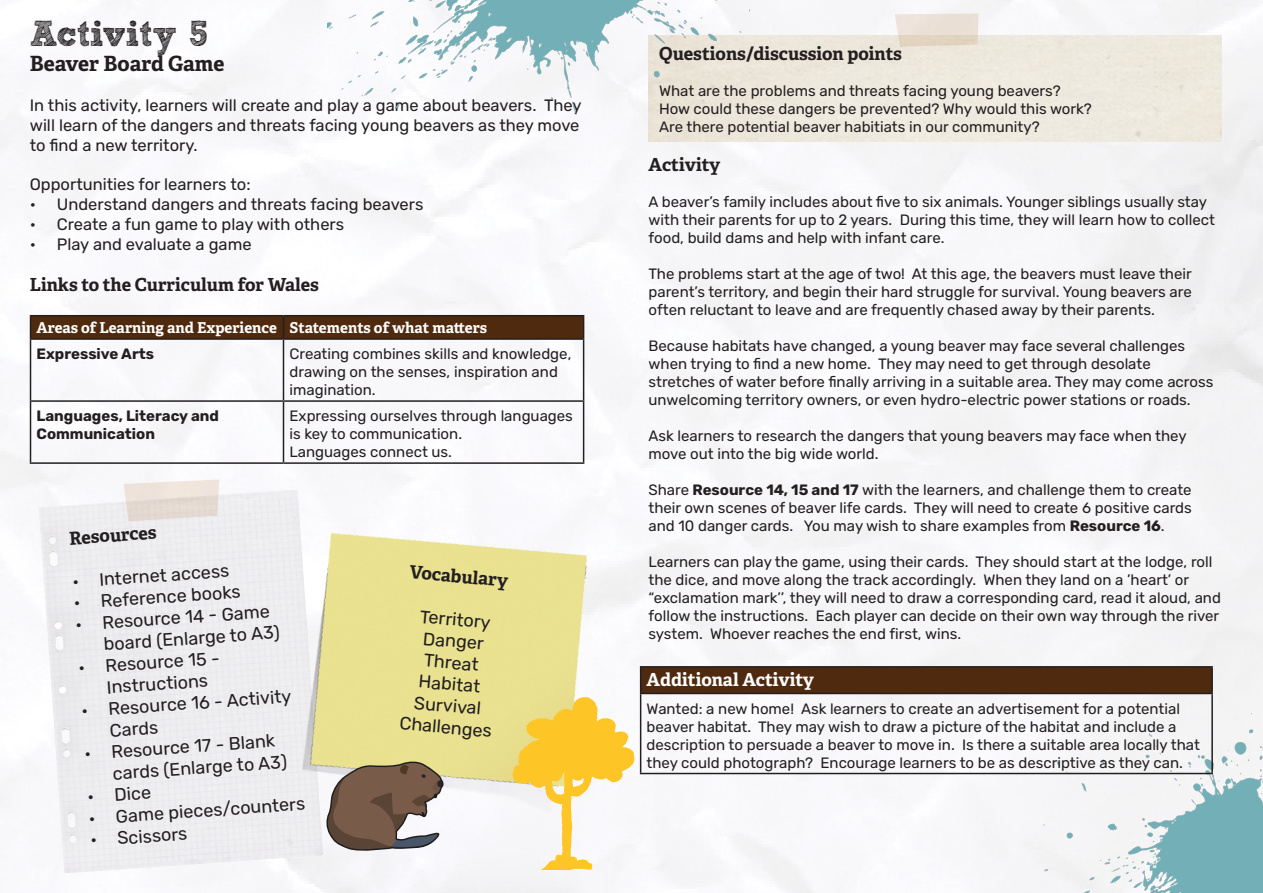
<style>
.page{position:relative;width:1263px;height:893px;background:#fff}
.page>*{position:absolute;margin:0;border:0;box-sizing:border-box;transform-origin:0 0}
.t1{font:36px "Sketch Rockwell";color:#231f20}
.t2{font:700 21px "Adelle";letter-spacing:-.005em;color:#231f20}
.t3{font:18px/21.6px "Rubik";color:#231f20}
.t4{font:700 18px "Adelle";color:#231f20}
.t5{font:700 18px "Adelle";color:#fff}
.t6{font:16.5px/19.8px "Rubik";color:#231f20}
.t7{font:15px/18px "Rubik";color:#231f20}
.t8{font:700 15px "Adelle";color:#fff}
.t9{font:700 15px/18px "Rubik";color:#231f20}
.s1{font-weight:700}
</style>
<div class="page">
<hr style="left:30px;top:315px;width:253px;height:1px;background:#231f20">
<hr style="left:283px;top:315px;width:301px;height:1px;background:#231f20">
<div style="left:30px;top:316px;width:554px;height:22px;background:#4f2a0f"></div>
<hr style="left:30px;top:338px;width:253px;height:2px;background:#231f20">
<hr style="left:30px;top:340px;width:1px;height:60px;background:#231f20">
<hr style="left:283px;top:338px;width:301px;height:2px;background:#231f20">
<hr style="left:283px;top:340px;width:1px;height:60px;background:#231f20">
<hr style="left:583px;top:340px;width:1px;height:60px;background:#231f20">
<hr style="left:30px;top:400px;width:253px;height:2px;background:#231f20">
<hr style="left:30px;top:402px;width:1px;height:60px;background:#231f20">
<hr style="left:283px;top:400px;width:301px;height:2px;background:#231f20">
<hr style="left:283px;top:402px;width:1px;height:60px;background:#231f20">
<hr style="left:583px;top:402px;width:1px;height:60px;background:#231f20">
<hr style="left:30px;top:462px;width:253px;height:2px;background:#231f20">
<hr style="left:283px;top:462px;width:301px;height:2px;background:#231f20">
<div style="left:648px;top:36px;width:573px;height:105px;background:#ede9dd"></div>
<img style="left:327px;top:0;width:423px;height:131px">
<svg style="left:124px;top:479px;width:95px;height:42px"></svg>
<img style="left:273px;top:486px;width:346px;height:360px">
<svg style="left:324px;top:760px;width:120px;height:93px"></svg>
<svg style="left:895px;top:14px;width:83px;height:33px"></svg>
<img style="left:1039px;top:714px;width:224px;height:179px">
<div style="left:641px;top:667px;width:571px;height:26px;background:#4f2a0f"></div>
<hr style="left:640px;top:666px;width:573px;height:2px;background:#231f20">
<svg style="left:512px;top:668px;width:129px;height:202px"></svg>
<hr style="left:1211px;top:668px;width:2px;height:25px;background:#231f20">
<hr style="left:640px;top:693px;width:573px;height:1px;background:#231f20">
<hr style="left:640px;top:694px;width:1px;height:79px;background:#231f20">
<hr style="left:1211px;top:694px;width:2px;height:79px;background:#231f20">
<hr style="left:640px;top:773px;width:573px;height:1px;background:#231f20">
<p class="t1" style="left:30px;top:14px;width:180px">Activity 5</p>
<p class="t2" style="left:30px;top:50px;width:196px">Beaver Board Game</p>
<p class="t6" style="left:30px;top:96px;width:553px">In this activity, learners will create and play a game about beavers. They will learn of the dangers and threats facing young beavers as they move to find a new territory.</p>
<p class="t6" style="left:30px;top:175px;width:222px">Opportunities for learners to:</p>
<p class="t6" style="left:30px;top:195px;width:395px">• Understand dangers and threats facing beavers</p>
<p class="t6" style="left:30px;top:215px;width:316px">• Create a fun game to play with others</p>
<p class="t6" style="left:30px;top:234px;width:223px">• Play and evaluate a game</p>
<p class="t4" style="left:30px;top:273px;width:291px">Links to the Curriculum for Wales</p>
<p class="t8" style="left:37px;top:318px;width:242px">Areas of Learning and Experience</p>
<p class="t8" style="left:289px;top:318px;width:199px">Statements of what matters</p>
<p class="t9" style="left:37px;top:345px;width:119px">Expressive Arts</p>
<p class="t7" style="left:289px;top:345px;width:283px">Creating combines skills and knowledge, drawing on the senses, inspiration and imagination.</p>
<p class="t9" style="left:37px;top:407px;width:184px">Languages, Literacy and<br>Communication</p>
<p class="t7" style="left:289px;top:407px;width:285px">Expressing ourselves through languages is key to communication.</p>
<p class="t7" style="left:289px;top:443px;width:164px">Languages connect us.</p>
<p class="t4" style="left:68px;top:527px;width:89px;rotate:-4deg">Resources</p>
<p class="t3" style="left:72px;top:571px;width:159px;rotate:-4deg">• Internet access</p>
<p class="t3" style="left:73px;top:593px;width:169px;rotate:-4deg">• Reference books</p>
<p class="t3" style="left:102px;top:612px;width:178px;text-indent:-27px;rotate:-4deg">• Resource 14 - Game board (Enlarge to A3)</p>
<p class="t3" style="left:105px;top:655px;width:116px;text-indent:-27px;rotate:-4deg">• Resource 15 -<br>Instructions</p>
<p class="t3" style="left:108px;top:698px;width:185px;text-indent:-27px;rotate:-4deg">• Resource 16 - Activity<br>Cards</p>
<p class="t3" style="left:111px;top:742px;width:176px;text-indent:-27px;rotate:-4deg">• Resource 17 - Blank cards (Enlarge to A3)</p>
<p class="t3" style="left:87px;top:787px;width:65px;rotate:-4deg">• Dice</p>
<p class="t3" style="left:88px;top:808px;width:218px;rotate:-4deg">• Game pieces/counters</p>
<p class="t3" style="left:90px;top:830px;width:99px;rotate:-4deg">• Scissors</p>
<p class="t4" style="left:411px;top:560px;width:100px;rotate:5deg">Vocabulary</p>
<p class="t3" style="left:421px;top:606px;width:72px;rotate:5deg">Territory</p>
<p class="t3" style="left:424px;top:628px;width:62px;rotate:5deg">Danger</p>
<p class="t3" style="left:425px;top:650px;width:56px;rotate:5deg">Threat</p>
<p class="t3" style="left:420px;top:671px;width:63px;rotate:5deg">Habitat</p>
<p class="t3" style="left:415px;top:692px;width:69px;rotate:5deg">Survival</p>
<p class="t3" style="left:400px;top:713px;width:94px;rotate:5deg">Challenges</p>
<p class="t4" style="left:659px;top:42px;width:244px">Questions/discussion points</p>
<p class="t7" style="left:659px;top:83px;width:403px">What are the problems and threats facing young beavers?</p>
<p class="t7" style="left:659px;top:101px;width:434px">How could these dangers be prevented? Why would this work?</p>
<p class="t7" style="left:659px;top:119px;width:382px">Are there potential beaver habitiats in our community?</p>
<p class="t4" style="left:648px;top:153px;width:73px">Activity</p>
<p class="t7" style="left:648px;top:193px;width:568px">A beaver’s family includes about five to six animals. Younger siblings usually stay with their parents for up to 2 years. During this time, they will learn how to collect food, build dams and help with infant care.</p>
<p class="t7" style="left:648px;top:265px;width:545px;text-align:justify">The problems start at the age of two! At this age, the beavers must leave their parent’s territory, and begin their hard struggle for survival. Young beavers are often reluctant to leave and are frequently chased away by their parents.</p>
<p class="t7" style="left:648px;top:337px;width:566px">Because habitats have changed, a young beaver may face several challenges when trying to find a new home. They may need to get through desolate stretches of water before finally arriving in a suitable area. They may come across unwelcoming territory owners, or even hydro-electric power stations or roads.</p>
<p class="t7" style="left:648px;top:427px;width:540px">Ask learners to research the dangers that young beavers may face when they move out into the big wide world.</p>
<p class="t7" style="left:648px;top:481px;width:545px;text-align:justify">Share <span class="s1">Resource 14, 15 and 17</span> with the learners, and challenge them to create their own scenes of beaver life cards. They will need to create 6 positive cards and 10 danger cards. You may wish to share examples from <span class="s1">Resource 16</span>.</p>
<p class="t7" style="left:648px;top:553px;width:574px">Learners can play the game, using their cards. They should start at the lodge, roll the dice, and move along the track accordingly. When they land on a ’heart’ or “exclamation mark’’, they will need to draw a corresponding card, read it aloud, and follow the instructions. Each player can decide on their own way through the river system. Whoever reaches the end first, wins.</p>
<p class="t5" style="left:647px;top:668px;width:169px">Additional Activity</p>
<p class="t7" style="left:647px;top:700px;width:555px">Wanted: a new home! Ask learners to create an advertisement for a potential beaver habitat. They may wish to draw a picture of the habitat and include a description to persuade a beaver to move in. Is there a suitable area locally that they could photograph? Encourage learners to be as descriptive as they can.</p>
</div>
